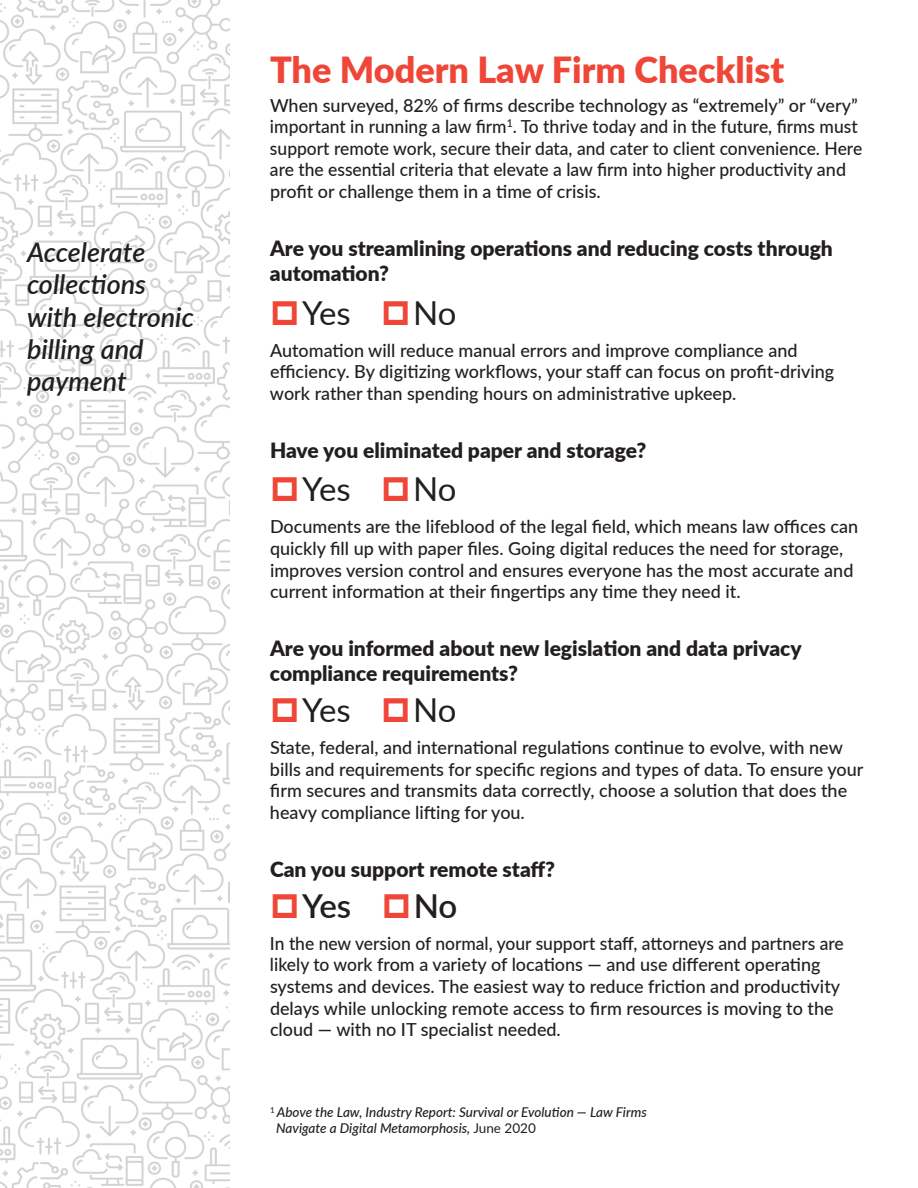
<style>
.page{position:relative;width:918px;height:1188px;background:#fff}
.page>*{position:absolute;margin:0;border:0;box-sizing:border-box;transform-origin:0 0}
.t1{font:900 36px "Lato";color:#ef4637}
.t2{font:33px "Lato";letter-spacing:-.015em;color:#231f20}
.t3{font:600 33px "Lato";color:#231f20}
.t4{font:italic 600 27px/32.4px "Lato";color:#231f20}
.t5{font:900 21px/25.2px "Lato";color:#231f20}
.t6{font:500 18px/21.6px "Lato";color:#231f20}
.t7{font:italic 500 13.5px/16.2px "Lato";color:#231f20}
.s1{font-weight:400;font-style:normal}
</style>
<div class="page">
<img style="left:0;top:0;width:230px;height:1188px">
<h3 class="t4" style="left:27px;top:235px;width:168px">Accelerate collections with electronic billing and payment</h3>
<h1 class="t1" style="left:270px;top:47px;width:516px">The Modern Law Firm Checklist</h1>
<p class="t6" style="left:270px;top:94px;width:594px">When surveyed, 82% of firms describe technology as “extremely” or “very” important in running a law firm<sup>1</sup>. To thrive today and in the future, firms must support remote work, secure their data, and cater to client convenience. Here are the essential criteria that elevate a law firm into higher productivity and profit or challenge them in a time of crisis.</p>
<p class="t5" style="left:270px;top:235px;width:564px">Are you streamlining operations and reducing costs through automation?</p>
<h2 class="t2" style="left:302px;top:292px;width:50px">Yes</h2>
<h2 class="t2" style="left:413px;top:292px;width:45px">No</h2>
<p class="t6" style="left:270px;top:339px;width:566px">Automation will reduce manual errors and improve compliance and efficiency. By digitizing workflows, your staff can focus on profit-driving work rather than spending hours on administrative upkeep.</p>
<p class="t5" style="left:270px;top:437px;width:378px">Have you eliminated paper and storage?</p>
<h2 class="t2" style="left:302px;top:469px;width:50px">Yes</h2>
<h2 class="t2" style="left:413px;top:469px;width:45px">No</h2>
<p class="t6" style="left:270px;top:516px;width:590px">Documents are the lifeblood of the legal field, which means law offices can quickly fill up with paper files. Going digital reduces the need for storage, improves version control and ensures everyone has the most accurate and current information at their fingertips any time they need it.</p>
<p class="t5" style="left:270px;top:635px;width:533px">Are you informed about new legislation and data privacy compliance requirements?</p>
<h2 class="t2" style="left:302px;top:690px;width:50px">Yes</h2>
<h2 class="t2" style="left:413px;top:690px;width:45px">No</h2>
<p class="t6" style="left:270px;top:736px;width:595px">State, federal, and international regulations continue to evolve, with new bills and requirements for specific regions and types of data. To ensure your firm secures and transmits data correctly, choose a solution that does the heavy compliance lifting for you.</p>
<p class="t5" style="left:270px;top:856px;width:287px">Can you support remote staff?</p>
<h2 class="t3" style="left:302px;top:885px;width:51px">Yes</h2>
<h2 class="t3" style="left:414px;top:885px;width:45px">No</h2>
<p class="t6" style="left:270px;top:932px;width:575px">In the new version of normal, your support staff, attorneys and partners are likely to work from a variety of locations — and use different operating systems and devices. The easiest way to reduce friction and productivity delays while unlocking remote access to firm resources is moving to the cloud — with no IT specialist needed.</p>
<p class="t7" style="left:276px;top:1104px;width:372px;text-indent:-6px"><sup>1</sup> Above the Law, Industry Report: Survival or Evolution — Law Firms<br>Navigate a Digital Metamorphosis, <span class="s1">June 2020</span></p>
</div>
